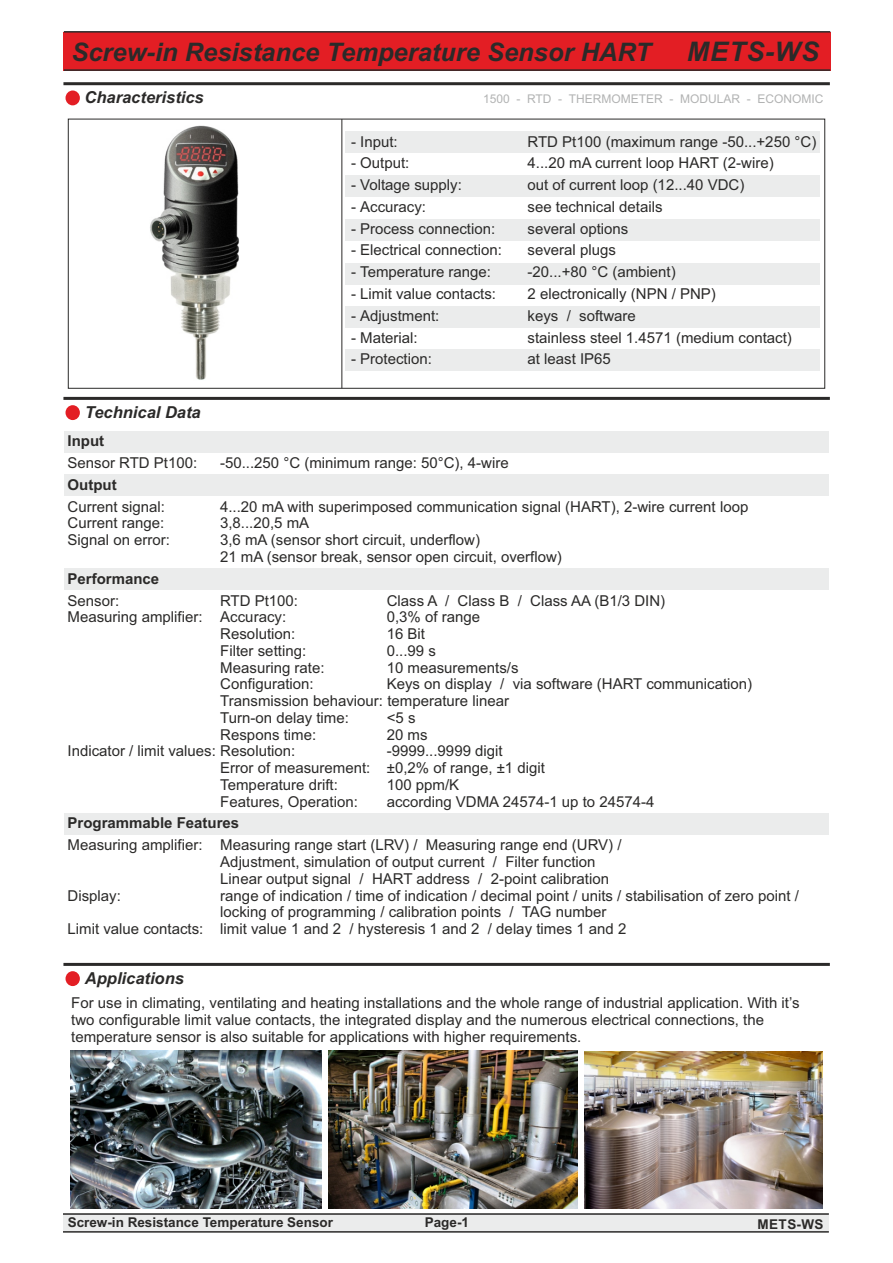
<style>
.page{position:relative;width:893px;height:1263px;background:#fff}
.page>*{position:absolute;margin:0;border:0;box-sizing:border-box;transform-origin:0 0}
.t1{font:italic 700 27px "Arial";letter-spacing:.035em;color:#2b2a29}
.t2{font:italic 700 25.5px "Arial";color:#2b2a29}
.t3{font:italic 700 16.5px "Arial";color:#2b2a29}
.t4{font:15px/16.8px "Arial";color:#2b2a29}
.t5{font:700 15px "Arial";color:#2b2a29}
.t6{font:700 13.5px "Arial";color:#2b2a29}
.t7{font:12px "Arial";color:#b2b3b3}
</style>
<div class="page">
<div style="left:64px;top:431px;width:764px;height:22px;background:#ebecec"></div>
<div style="left:64px;top:474px;width:764px;height:22px;background:#ebecec"></div>
<div style="left:64px;top:568px;width:764px;height:22px;background:#ebecec"></div>
<div style="left:64px;top:813px;width:764px;height:21px;background:#ebecec"></div>
<div style="left:346px;top:131px;width:474px;height:21px;background:#ebecec"></div>
<div style="left:346px;top:175px;width:474px;height:21px;background:#ebecec"></div>
<div style="left:346px;top:219px;width:474px;height:22px;background:#ebecec"></div>
<div style="left:346px;top:263px;width:474px;height:21px;background:#ebecec"></div>
<div style="left:346px;top:306px;width:474px;height:22px;background:#ebecec"></div>
<div style="left:346px;top:349px;width:474px;height:22px;background:#ebecec"></div>
<div style="left:63px;top:32px;width:767px;height:38px;background:#e31e24"></div>
<hr style="left:64px;top:31px;width:766px;height:2px;background:#2b2a29">
<hr style="left:64px;top:69px;width:766px;height:2px;background:#2b2a29">
<hr style="left:63px;top:82px;width:767px;height:3px;background:#2b2a29">
<div style="left:66px;top:90px;width:14px;height:15px;background:#e31e24;border-radius:50%"></div>
<hr style="left:63px;top:397px;width:767px;height:3px;background:#2b2a29">
<div style="left:66px;top:405px;width:14px;height:15px;background:#e31e24;border-radius:50%"></div>
<hr style="left:63px;top:963px;width:767px;height:3px;background:#2b2a29">
<div style="left:66px;top:971px;width:14px;height:15px;background:#e31e24;border-radius:50%"></div>
<div style="left:63px;top:1213px;width:766px;height:18px;background:#ebecec"></div>
<hr style="left:63px;top:1231px;width:766px;height:1px;background:#2b2a29">
<hr style="left:63px;top:1213px;width:766px;height:2px;background:#2b2a29">
<div style="left:68px;top:119px;width:757px;height:270px;border:1px solid #2b2a29"></div>
<hr style="left:341px;top:119px;width:1px;height:269px;background:#2b2a29">
<img style="left:70px;top:1051px;width:251px;height:157px">
<img style="left:328px;top:1051px;width:250px;height:157px">
<img style="left:585px;top:1051px;width:238px;height:157px">
<img style="left:150px;top:126px;width:89px;height:254px">
<h2 class="t2" style="left:71px;top:42px;width:581px">Screw-in Resistance Temperature Sensor HART</h2>
<h1 class="t1" style="left:687px;top:42px;width:134px">METS-WS</h1>
<p class="t3" style="left:85px;top:91px;width:121px">Characteristics</p>
<p class="t7" style="left:483px;top:94px;width:342px">1500 - RTD - THERMOMETER - MODULAR - ECONOMIC</p>
<p class="t3" style="left:85px;top:406px;width:117px">Technical Data</p>
<p class="t4" style="left:351px;top:134px;width:48px">- Input:</p>
<p class="t4" style="left:528px;top:134px;width:290px">RTD Pt100 (maximum range -50...+250 °C)</p>
<p class="t4" style="left:351px;top:156px;width:60px">- Output:</p>
<p class="t4" style="left:528px;top:156px;width:248px">4...20 mA current loop HART (2-wire)</p>
<p class="t4" style="left:351px;top:178px;width:112px">- Voltage supply:</p>
<p class="t4" style="left:528px;top:178px;width:218px">out of current loop (12...40 VDC)</p>
<p class="t4" style="left:351px;top:200px;width:77px">- Accuracy:</p>
<p class="t4" style="left:528px;top:200px;width:137px">see technical details</p>
<p class="t4" style="left:351px;top:221px;width:146px">- Process connection:</p>
<p class="t4" style="left:528px;top:221px;width:102px">several options</p>
<p class="t4" style="left:351px;top:243px;width:152px">- Electrical connection:</p>
<p class="t4" style="left:528px;top:243px;width:90px">several plugs</p>
<p class="t4" style="left:351px;top:265px;width:142px">- Temperature range:</p>
<p class="t4" style="left:528px;top:265px;width:150px">-20...+80 °C (ambient)</p>
<p class="t4" style="left:351px;top:287px;width:147px">- Limit value contacts:</p>
<p class="t4" style="left:528px;top:287px;width:190px">2 electronically (NPN / PNP)</p>
<p class="t4" style="left:351px;top:308px;width:90px">- Adjustment:</p>
<p class="t4" style="left:528px;top:308px;width:110px">keys / software</p>
<p class="t4" style="left:351px;top:330px;width:68px">- Material:</p>
<p class="t4" style="left:528px;top:330px;width:266px">stainless steel 1.4571 (medium contact)</p>
<p class="t4" style="left:351px;top:352px;width:82px">- Protection:</p>
<p class="t4" style="left:528px;top:352px;width:85px">at least IP65</p>
<p class="t5" style="left:68px;top:435px;width:38px">Input</p>
<p class="t4" style="left:68px;top:456px;width:131px">Sensor RTD Pt100:</p>
<p class="t4" style="left:220px;top:456px;width:290px">-50...250 °C (minimum range: 50°C), 4-wire</p>
<p class="t5" style="left:68px;top:479px;width:51px">Output</p>
<p class="t4" style="left:68px;top:499px;width:99px">Current signal:</p>
<p class="t4" style="left:220px;top:499px;width:530px">4...20 mA with superimposed communication signal (HART), 2-wire current loop</p>
<p class="t4" style="left:68px;top:516px;width:98px">Current range:</p>
<p class="t4" style="left:220px;top:516px;width:91px">3,8...20,5 mA</p>
<p class="t4" style="left:68px;top:533px;width:104px">Signal on error:</p>
<p class="t4" style="left:220px;top:533px;width:343px">3,6 mA (sensor short circuit, underflow)<br>21 mA (sensor break, sensor open circuit, overflow)</p>
<p class="t5" style="left:68px;top:573px;width:93px">Performance</p>
<p class="t4" style="left:68px;top:593px;width:53px">Sensor:</p>
<p class="t4" style="left:220px;top:593px;width:80px">RTD Pt100:</p>
<p class="t4" style="left:387px;top:593px;width:280px">Class A / Class B / Class AA (B1/3 DIN)</p>
<p class="t4" style="left:68px;top:610px;width:220px">Measuring amplifier: Accuracy:</p>
<p class="t4" style="left:387px;top:610px;width:95px">0,3% of range</p>
<p class="t4" style="left:220px;top:627px;width:77px">Resolution:</p>
<p class="t4" style="left:387px;top:627px;width:40px">16 Bit</p>
<p class="t4" style="left:220px;top:643px;width:87px">Filter setting:</p>
<p class="t4" style="left:387px;top:643px;width:51px">0...99 s</p>
<p class="t4" style="left:220px;top:660px;width:106px">Measuring rate:</p>
<p class="t4" style="left:387px;top:660px;width:133px">10 measurements/s</p>
<p class="t4" style="left:220px;top:677px;width:95px">Configuration:</p>
<p class="t4" style="left:220px;top:677px;width:533px;text-indent:166px">Keys on display / via software (HART communication)<br>Transmission behaviour: temperature linear<br>Turn-on delay time:</p>
<p class="t4" style="left:387px;top:710px;width:30px">&lt;5 s</p>
<p class="t4" style="left:220px;top:727px;width:97px">Respons time:</p>
<p class="t4" style="left:387px;top:727px;width:42px">20 ms</p>
<p class="t4" style="left:68px;top:744px;width:229px">Indicator / limit values: Resolution:</p>
<p class="t4" style="left:220px;top:744px;width:326px;text-indent:166px">-9999...9999 digit<br>Error of measurement: ±0,2% of range, ±1 digit<br>Temperature drift:</p>
<p class="t4" style="left:387px;top:778px;width:74px">100 ppm/K</p>
<p class="t4" style="left:220px;top:794px;width:139px">Features, Operation:</p>
<p class="t4" style="left:387px;top:794px;width:269px">according VDMA 24574-1 up to 24574-4</p>
<p class="t5" style="left:68px;top:817px;width:173px">Programmable Features</p>
<p class="t4" style="left:68px;top:838px;width:556px">Measuring amplifier: Measuring range start (LRV) / Measuring range end (URV) /</p>
<p class="t4" style="left:220px;top:855px;width:377px">Adjustment, simulation of output current / Filter function</p>
<p class="t4" style="left:220px;top:871px;width:390px">Linear output signal / HART address / 2-point calibration</p>
<p class="t4" style="left:68px;top:888px;width:55px">Display:</p>
<p class="t4" style="left:220px;top:888px;width:580px">range of indication / time of indication / decimal point / units / stabilisation of zero point /</p>
<p class="t4" style="left:220px;top:905px;width:388px">locking of programming / calibration points / TAG number</p>
<p class="t4" style="left:68px;top:922px;width:560px">Limit value contacts: limit value 1 and 2 / hysteresis 1 and 2 / delay times 1 and 2</p>
<p class="t3" style="left:85px;top:971px;width:101px">Applications</p>
<p class="t4" style="left:71px;top:996px;width:730px">For use in climating, ventilating and heating installations and the whole range of industrial application. With it’s two configurable limit value contacts, the integrated display and the numerous electrical connections, the temperature sensor is also suitable for applications with higher requirements.</p>
<p class="t6" style="left:68px;top:1217px;width:267px">Screw-in Resistance Temperature Sensor</p>
<p class="t6" style="left:425px;top:1217px;width:46px">Page-1</p>
<p class="t6" style="left:757px;top:1219px;width:68px">METS-WS</p>
</div>
